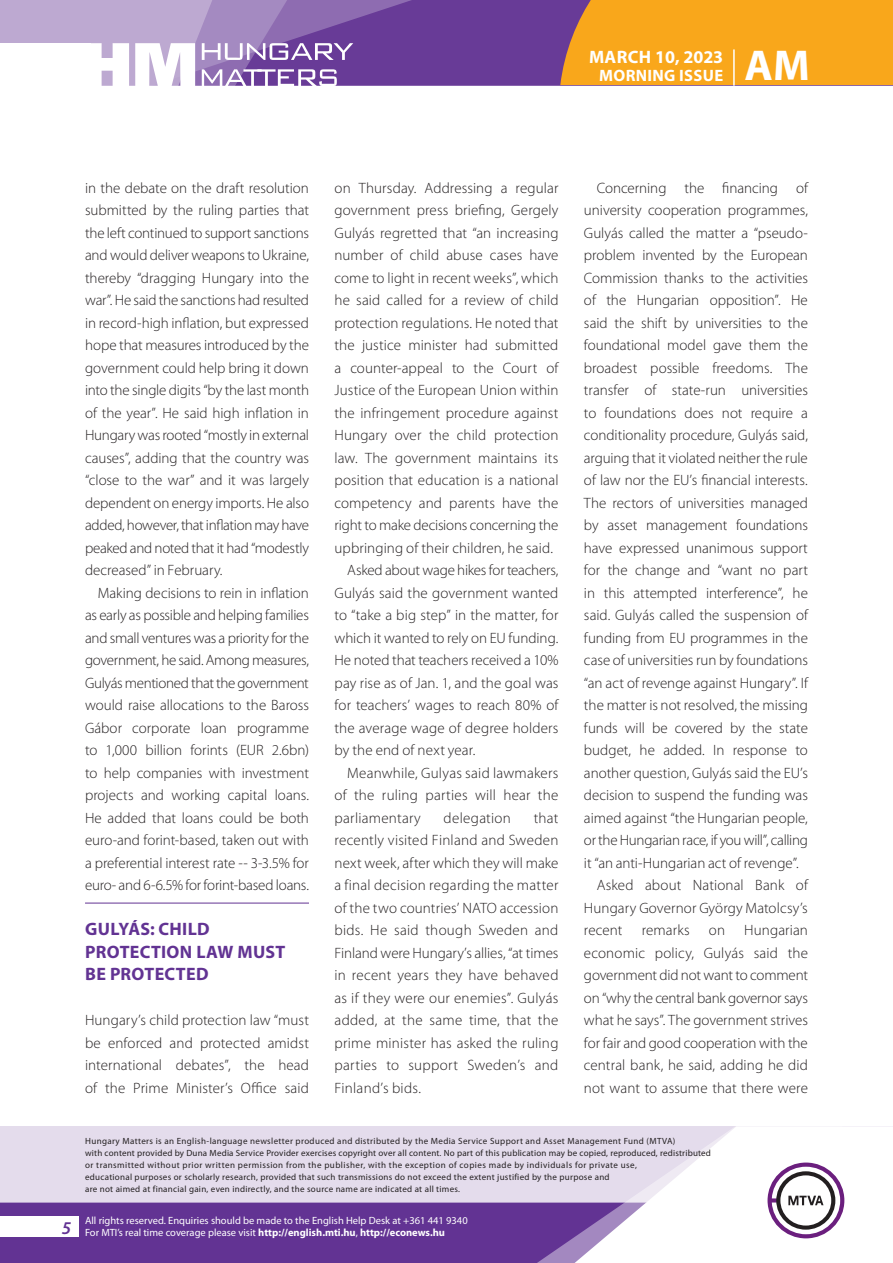
<style>
.page{position:relative;width:893px;height:1263px;background:#fff}
.page>*{position:absolute;margin:0;border:0;box-sizing:border-box;transform-origin:0 0}
.t1{font:700 43.35px "Myriad Pro";color:#fff}
._01_cimsor{font:700 18px/22.5px "Myriad Pro";letter-spacing:.015em;color:#623393}
.t2{font:700 18px "Myriad Pro";letter-spacing:.01em;color:#fff}
.t3{font:italic 600 18px "Myriad Pro";color:#623393}
.t4{font:700 16.5px "Myriad Pro";letter-spacing:.02em;color:#fff}
._03_kenyer_szöveg-2{font:300 15px/22.5px "Myriad Pro";letter-spacing:.01em;color:#231f20;text-align:justify}
._03_kenyer_szöveg-1{font:300 15px/22.5px "Myriad Pro";letter-spacing:.005em;color:#231f20;text-align:justify}
.t5{font:10.5px/12px "Myriad Pro";color:#fff}
.t6{font:9px/12px "Myriad Pro";letter-spacing:.03em;color:#231f20}
.s1{font-weight:700}
</style>
<div class="page">
<div style="left:0;top:1126px;width:893px;height:137px;background:#e4dcec"></div>
<div style="left:0;top:1202px;width:506px;height:61px;background:#623393"></div>
<div style="left:506px;top:1202px;width:43px;height:61px;background:#623393"></div>
<svg style="left:549px;top:1126px;width:344px;height:137px;fill:#fff"></svg>
<svg style="left:767px;top:1162px;width:77px;height:76px;background:#c5b8c8"></svg>
<div style="left:0;top:1216px;width:79px;height:20px;background:#fff"></div>
<div style="left:0;top:0;width:893px;height:85px;background:#683b97"></div>
<div style="left:560px;top:0;width:333px;height:85px;background:#f9a71b"></div>
<hr style="left:733px;top:49px;width:2px;height:37px;background:#fff">
<svg style="left:0;top:0;width:479px;height:86px"></svg>
<hr style="left:85px;top:903px;width:224px;height:1px;background:#623393">
<p class="t2" style="left:589px;top:45px;width:136px">MARCH 10, 2023</p>
<p class="t4" style="left:599px;top:65px;width:125px">MORNING ISSUE</p>
<h1 class="t1" style="left:745px;top:37px;width:67px">AM</h1>
<p class="_03_kenyer_szöveg-1" style="left:85px;top:176px;width:226px">in the debate on the draft resolution submitted by the ruling parties that the left continued to support sanctions and would deliver weapons to Ukraine, thereby “dragging Hungary into the war”. He said the sanctions had resulted in record-high inflation, but expressed hope that measures introduced by the government could help bring it down into the single digits “by the last month of the year”. He said high inflation in Hungary was rooted “mostly in external causes”, adding that the country was “close to the war” and it was largely dependent on energy imports. He also added, however, that inflation may have peaked and noted that it had “modestly decreased” in February.</p>
<p class="_03_kenyer_szöveg-2" style="left:85px;top:581px;width:225px;text-indent:13px">Making decisions to rein in inflation as early as possible and helping families and small ventures was a priority for the government, he said. Among measures, Gulyás mentioned that the government would raise allocations to the Baross Gábor corporate loan programme to 1,000 billion forints (EUR 2.6bn) to help companies with investment projects and working capital loans.<br>He added that loans could be both euro-and forint-based, taken out with a preferential interest rate -- 3-3.5% for euro- and 6-6.5% for forint-based loans.</p>
<p class="_01_cimsor" style="left:85px;top:917px;width:202px">GULYÁS: CHILD<br>PROTECTION LAW MUST<br>BE PROTECTED</p>
<p class="_03_kenyer_szöveg-1" style="left:85px;top:1009px;width:225px">Hungary’s child protection law “must be enforced and protected amidst international debates”, the head of the Prime Minister’s Office said</p>
<p class="_03_kenyer_szöveg-1" style="left:334px;top:176px;width:225px">on Thursday. Addressing a regular government press briefing, Gergely Gulyás regretted that “an increasing number of child abuse cases have come to light in recent weeks”, which he said called for a review of child protection regulations. He noted that the justice minister had submitted a counter-appeal to the Court of Justice of the European Union within the infringement procedure against Hungary over the child protection law. The government maintains its position that education is a national competency and parents have the right to make decisions concerning the upbringing of their children, he said.</p>
<p class="_03_kenyer_szöveg-2" style="left:334px;top:559px;width:225px;text-indent:13px">Asked about wage hikes for teachers, Gulyás said the government wanted to “take a big step” in the matter, for which it wanted to rely on EU funding.<br>He noted that teachers received a 10% pay rise as of Jan. 1, and the goal was for teachers’ wages to reach 80% of the average wage of degree holders by the end of next year.</p>
<p class="_03_kenyer_szöveg-2" style="left:334px;top:761px;width:225px;text-indent:13px">Meanwhile, Gulyas said lawmakers of the ruling parties will hear the parliamentary</p>
<p class="_03_kenyer_szöveg-2" style="left:334px;top:806px;width:225px;text-indent:199px">that recently visited Finland and Sweden next week, after which they will make a final decision regarding the matter of the two countries’ NATO accession bids. He said though Sweden and Finland were Hungary’s allies, “at times in recent years they have behaved as if they were our enemies”. Gulyás added, at the same time, that the prime minister has asked the ruling parties to support Sweden’s and Finland’s bids.</p>
<p class="_03_kenyer_szöveg-2" style="left:444px;top:806px;width:69px">delegation</p>
<p class="_03_kenyer_szöveg-2" style="left:584px;top:176px;width:225px;text-indent:13px">Concerning the financing of university cooperation programmes, Gulyás called the matter a “pseudo&shy;problem invented by the European Commission thanks to the activities of the Hungarian opposition”. He said the shift by universities to the foundational model gave them the broadest possible freedoms. The transfer of state-run universities to foundations does not require a conditionality procedure, Gulyás said, arguing that it violated neither the rule of law nor the EU’s financial interests.<br>The rectors of universities managed by asset management foundations have expressed unanimous support for the change and “want no part in this attempted interference”, he said. Gulyás called the suspension of funding from EU programmes in the case of universities run by foundations “an act of revenge against Hungary”. If the matter is not resolved, the missing funds will be covered by the state budget, he added. In response to another question, Gulyás said the EU’s decision to suspend the funding was aimed against “the Hungarian people, or the Hungarian race, if you will”, calling it “an anti-Hungarian act of revenge”.</p>
<p class="_03_kenyer_szöveg-2" style="left:584px;top:874px;width:225px;text-indent:13px">Asked about National Bank of Hungary Governor György Matolcsy’s recent</p>
<p class="_03_kenyer_szöveg-2" style="left:642px;top:919px;width:50px">remarks</p>
<p class="_03_kenyer_szöveg-2" style="left:709px;top:919px;width:18px">on</p>
<p class="_03_kenyer_szöveg-2" style="left:584px;top:919px;width:225px;text-indent:160px">Hungarian economic policy, Gulyás said the government did not want to comment on “why the central bank governor says what he says”. The government strives for fair and good cooperation with the central bank, he said, adding he did not want to assume that there were</p>
<p class="t3" style="left:62px;top:1217px;width:11px">5</p>
<p class="t6" style="left:85px;top:1134px;width:627px">Hungary Matters is an English-language newsletter produced and distributed by the Media Service Support and Asset Management Fund (MTVA)<br>with content provided by Duna Media Service Provider exercises copyright over all content. No part of this publication may be copied, reproduced, redistributed or transmitted without prior written permission from the publisher, with the exception of copies made by individuals for private use,<br>educational purposes or scholarly research, provided that such transmissions do not exceed the extent justified by the purpose and<br>are not aimed at financial gain, even indirectly, and the source name are indicated at all times.</p>
<p class="t5" style="left:85px;top:1214px;width:384px">All rights reserved. Enquiries should be made to the English Help Desk at +361 441 9340<br>For MTI’s real time coverage please visit <span class="s1">http://english.mti.hu</span>, <span class="s1">http://econews.hu</span></p>
</div>
